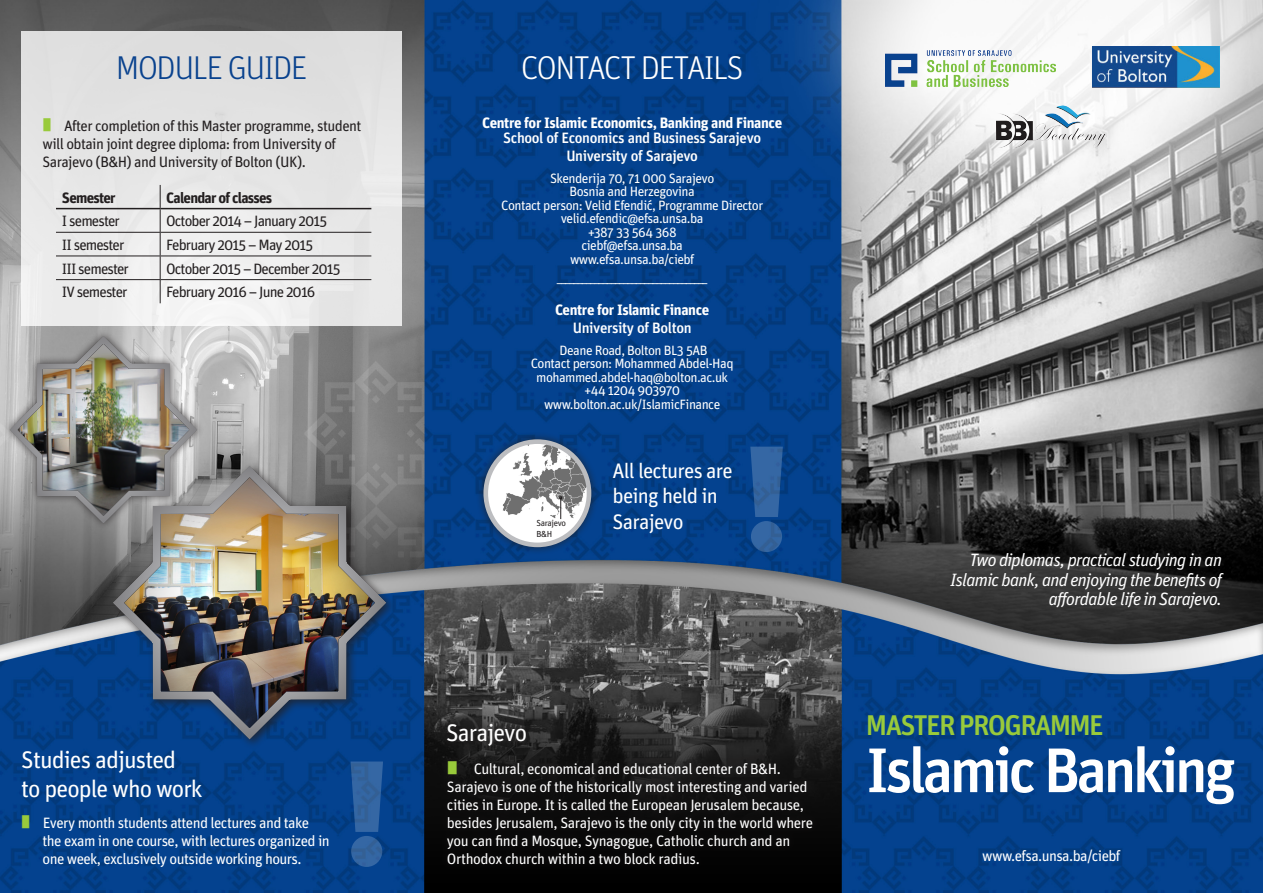
<style>
.page{position:relative;width:1263px;height:893px;background:#fff}
.page>*{position:absolute;margin:0;border:0;box-sizing:border-box;transform-origin:0 0}
.t1{font:900 148.5px "Unit Pro";color:#fff}
.t2{font:500 63px "Unit Pro";letter-spacing:-.06em;color:#fff}
.t3{font:300 33px "Unit Pro";letter-spacing:-.05em;color:#fff}
.t4{font:300 33px "Unit Pro";letter-spacing:-.05em;color:#09428e}
.t5{font:500 28.5px "Unit Pro";letter-spacing:-.06em;color:#99ca3b}
.t6{font:24px/28.8px "Unit Pro";letter-spacing:-.04em;color:#fff}
.t7{font:21px/25.2px "Unit Pro";letter-spacing:-.04em;color:#fff}
.t8{font:italic 17.85px/19.5px "Unit Pro";letter-spacing:-.04em;color:#fff;text-align:right}
.t9{font:300 16.5px "Unit Pro";color:#fff}
.t10{font:15px/18px "Unit Pro";letter-spacing:-.03em;color:#fff}
.t11{font:15px/18px "Unit Pro";letter-spacing:-.05em;color:#231f20}
.t12{font:700 15px/15px "Unit Pro";letter-spacing:-.025em;color:#fff;text-align:center}
.t13{font:700 15px "Unit Pro";letter-spacing:-.05em;color:#231f20}
.t14{font:500 15px "Unit Pro";letter-spacing:-.025em;color:#fff}
.t15{font:13.5px/13.5px "Unit Pro";letter-spacing:-.04em;color:#fff;text-align:center}
.t16{font:8.85px "Unit Pro";letter-spacing:-.04em;color:#231f20}
.s1{color:#99ca3b}
.s2{font-weight:500}
</style>
<div class="page">
<img style="left:0;top:0;width:1263px;height:893px">
<img style="left:1092px;top:47px;width:128px;height:41px">
<div style="left:439px;top:752px;width:382px;height:120px;background:#231f20;opacity:.87"></div>
<div style="left:439px;top:716px;width:96px;height:38px;background:#231f20;opacity:.87"></div>
<div style="left:21px;top:32px;width:381px;height:294px;background:linear-gradient(to bottom,#ddd,#f0f0f0)"></div>
<hr style="left:56px;top:232px;width:104px;height:1px;background:#231f20">
<hr style="left:160px;top:232px;width:211px;height:1px;background:#231f20">
<hr style="left:56px;top:256px;width:104px;height:1px;background:#231f20">
<hr style="left:160px;top:256px;width:211px;height:1px;background:#231f20">
<hr style="left:56px;top:279px;width:104px;height:1px;background:#231f20">
<hr style="left:160px;top:279px;width:211px;height:1px;background:#231f20">
<svg style="left:160px;top:185px;width:1px;height:118px"></svg>
<hr style="left:56px;top:208px;width:104px;height:1px;background:#231f20">
<hr style="left:160px;top:208px;width:211px;height:1px;background:#231f20">
<div style="left:475px;top:431px;width:124px;height:124px;background:#231f20;opacity:.75"></div>
<svg style="left:486px;top:442px;width:103px;height:103px"></svg>
<img style="left:491px;top:442px;width:98px;height:93px">
<div style="left:483px;top:439px;width:108px;height:108px;border:5px solid #bcbdc0;border-radius:50%"></div>
<svg style="left:560px;top:497px;width:2px;height:22px"></svg>
<img style="left:81px;top:436px;width:334px;height:334px">
<img style="left:0;top:315px;width:218px;height:231px">
<div style="left:987px;top:96px;width:127px;height:60px;background:#fff;opacity:.75"></div>
<img style="left:997px;top:104px;width:121px;height:47px">
<img style="left:885px;top:50px;width:170px;height:36px">
<p class="t4" style="left:116px;top:48px;width:193px">MODULE GUIDE</p>
<p class="t11" style="left:43px;top:116px;width:320px"><span class="s1">■</span> After completion of this Master programme, student will obtain joint degree diploma: from University of<br>Sarajevo (B&amp;H) and University of Bolton (UK).</p>
<p class="t13" style="left:62px;top:188px;width:55px">Semester</p>
<p class="t13" style="left:166px;top:188px;width:108px">Calendar of classes</p>
<p class="t11" style="left:62px;top:212px;width:59px">I semester</p>
<p class="t11" style="left:166px;top:212px;width:162px">October 2014 – January 2015</p>
<p class="t11" style="left:62px;top:236px;width:64px">II semester</p>
<p class="t11" style="left:166px;top:236px;width:149px">February 2015 – May 2015</p>
<p class="t11" style="left:62px;top:259px;width:69px">III semester</p>
<p class="t11" style="left:166px;top:259px;width:176px">October 2015 – December 2015</p>
<p class="t11" style="left:62px;top:283px;width:67px">IV semester</p>
<p class="t11" style="left:166px;top:283px;width:151px">February 2016 – June 2016</p>
<p class="t6" style="left:21px;top:745px;width:183px">Studies adjusted<br>to people who work</p>
<p class="t10" style="left:43px;top:813px;width:289px;text-indent:-21px"><span class="s1">■</span> Every month students attend lectures and take the exam in one course, with lectures organized in one week, exclusively outside working hours.</p>
<h1 class="t1" style="left:344px;top:717px;width:46px">!</h1>
<p class="t3" style="left:521px;top:48px;width:224px">CONTACT DETAILS</p>
<p class="t12" style="left:482px;top:115px;width:301px">Centre for Islamic Economics, Banking and Finance<br><span class="s2">School of Economics and Business Sarajevo</span></p>
<p class="t14" style="left:566px;top:146px;width:133px">University of Sarajevo</p>
<p class="t15" style="left:550px;top:171px;width:166px">Skenderija 70, 71 000 Sarajevo</p>
<p class="t15" style="left:570px;top:185px;width:127px">Bosnia and Herzegovina</p>
<p class="t15" style="left:501px;top:198px;width:263px">Contact person: Velid Efendić, Programme Director</p>
<p class="t15" style="left:561px;top:212px;width:144px">velid.efendic@efsa.unsa.ba</p>
<p class="t15" style="left:588px;top:225px;width:91px">+387 33 564 368</p>
<p class="t15" style="left:570px;top:239px;width:126px">ciebf@efsa.unsa.ba www.efsa.unsa.ba/ciebf</p>
<p class="t9" style="left:557px;top:266px;width:152px">____________________________________</p>
<p class="t12" style="left:555px;top:300px;width:156px;line-height:18px">Centre for Islamic Finance<br><span class="s2">University of Bolton</span></p>
<p class="t15" style="left:560px;top:343px;width:149px">Deane Road, Bolton BL3 5AB</p>
<p class="t15" style="left:531px;top:357px;width:204px">Contact person: Mohammed Abdel-Haq</p>
<p class="t15" style="left:536px;top:370px;width:193px">mohammed.abdel-haq@bolton.ac.uk</p>
<p class="t15" style="left:584px;top:384px;width:98px">+44 1204 903970</p>
<p class="t15" style="left:544px;top:397px;width:178px">www.bolton.ac.uk/IslamicFinance</p>
<p class="t16" style="left:536px;top:518px;width:31px">Sarajevo</p>
<p class="t16" style="left:536px;top:528px;width:17px">B&amp;H</p>
<p class="t7" style="left:613px;top:458px;width:122px">All lectures are being held in<br>Sarajevo</p>
<h1 class="t1" style="left:744px;top:402px;width:46px">!</h1>
<p class="t6" style="left:446px;top:718px;width:83px">Sarajevo</p>
<p class="t10" style="left:447px;top:759px;width:368px"><span class="s1">■</span> Cultural, economical and educational center of B&amp;H.<br>Sarajevo is one of the historically most interesting and varied cities in Europe. It is called the European Jerusalem because, besides Jerusalem, Sarajevo is the only city in the world where you can find a Mosque, Synagogue, Catholic church and an Orthodox church within a two block radius.</p>
<p class="t8" style="left:950px;top:550px;width:273px">Two diplomas, practical studying in an<br>Islamic bank, and enjoying the benefits of affordable life in Sarajevo.</p>
<p class="t5" style="left:866px;top:707px;width:239px">MASTER PROGRAMME</p>
<p class="t2" style="left:866px;top:730px;width:372px">Islamic Banking</p>
<p class="t10" style="left:982px;top:846px;width:140px">www.efsa.unsa.ba/ciebf</p>
</div>
